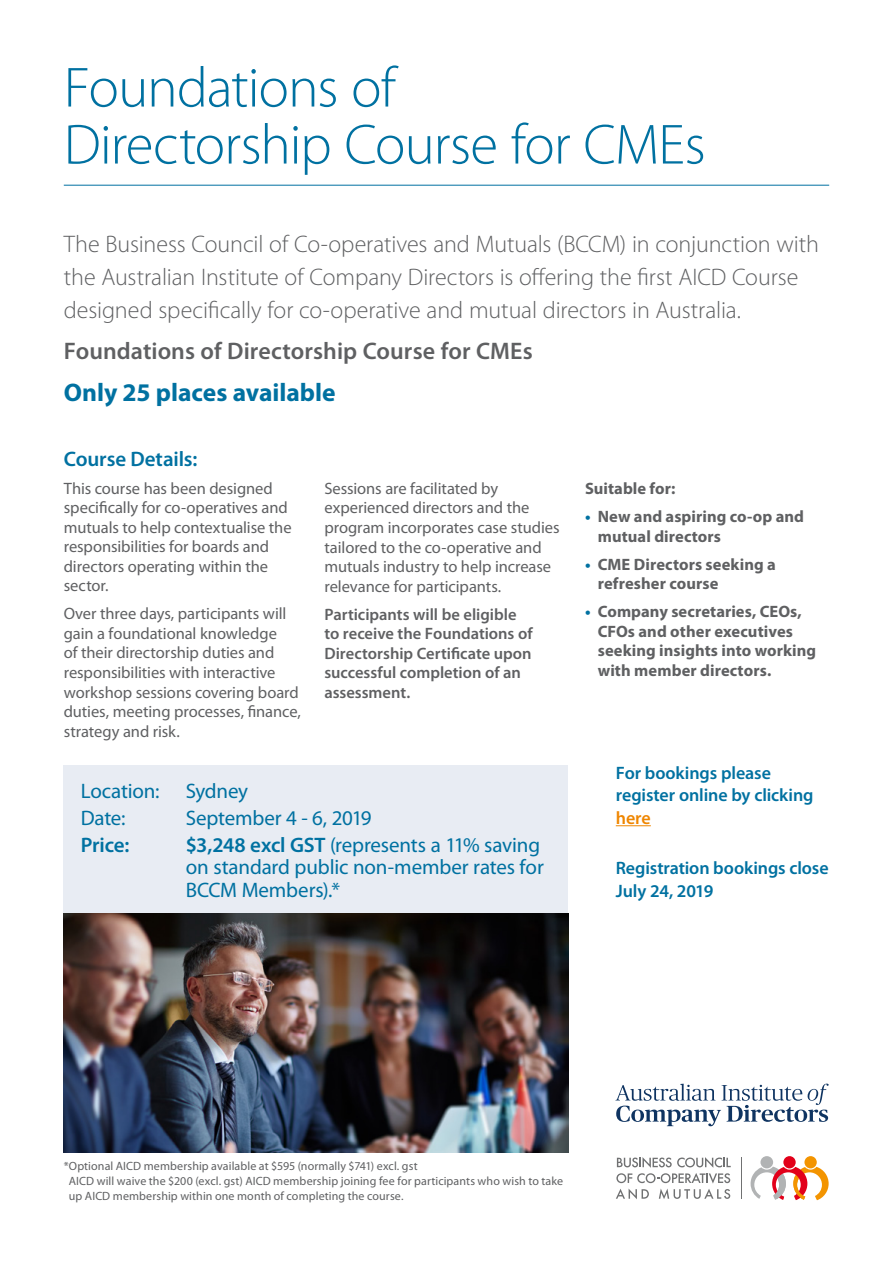
<style>
.page{position:relative;width:893px;height:1263px;background:#fff}
.page>*{position:absolute;margin:0;border:0;box-sizing:border-box;transform-origin:0 0}
.t1{font:300 57px/57px "Myriad Pro";letter-spacing:-.02em;color:#0071a1}
.t2{font:700 25.5px "Myriad Pro";color:#0071a1}
.t3{font:300 24px/33px "Myriad Pro";letter-spacing:-.005em;color:#5f6062}
.t4{font:600 24px "Myriad Pro";letter-spacing:.005em;color:#5f6062}
.t5{font:21px/22.5px "Myriad Pro";letter-spacing:-.01em;color:#0071a1}
.t6{font:600 21px "Myriad Pro";letter-spacing:-.01em;color:#0071a1}
.t7{font:600 18px/22.5px "Myriad Pro";letter-spacing:-.005em;color:#0071a1}
.t8{font:600 18px "Myriad Pro";color:#ef8600}
.t9{font:16.5px/19.5px "Myriad Pro";letter-spacing:-.005em;color:#5f6062}
.t10{font:700 16.5px/19.5px "Myriad Pro";letter-spacing:.005em;color:#5f6062}
.t11{font:600 16.5px/19.5px "Myriad Pro";color:#5f6062}
.t12{font:12px/15px "Myriad Pro";letter-spacing:.01em;color:#5f6062}
.s1{font-weight:600}
.s2{color:#0071a1}
</style>
<div class="page">
<hr style="left:64px;top:185px;width:765px;height:1px;background:#0071a1">
<svg style="left:751px;top:1166px;width:78px;height:34px"></svg>
<div style="left:760px;top:1156px;width:13px;height:12px;background:#b1b3b4;border-radius:50%"></div>
<div style="left:783px;top:1156px;width:13px;height:12px;background:#e2001a;border-radius:50%"></div>
<div style="left:804px;top:1156px;width:13px;height:12px;background:#f39400;border-radius:50%"></div>
<svg style="left:616px;top:1157px;width:115px;height:42px"></svg>
<hr style="left:742px;top:1157px;width:1px;height:42px;background:#707172">
<div style="left:64px;top:765px;width:504px;height:149px;background:#e8ecf3"></div>
<img style="left:64px;top:914px;width:504px;height:238px">
<hr style="left:616px;top:825px;width:35px;height:1px;background:#ef8600">
<svg style="left:615px;top:1084px;width:214px;height:42px"></svg>
<h1 class="t1" style="left:64px;top:60px;width:643px">Foundations of<br>Directorship Course for CMEs</h1>
<h3 class="t3" style="left:64px;top:228px;width:757px">The Business Council of Co-operatives and Mutuals (BCCM) in conjunction with the Australian Institute of Company Directors is offering the first AICD Course designed specifically for co-operative and mutual directors in Australia.</h3>
<h3 class="t4" style="left:64px;top:338px;width:470px">Foundations of Directorship Course for CMEs</h3>
<h2 class="t2" style="left:64px;top:378px;width:273px">Only 25 places available</h2>
<p class="t6" style="left:64px;top:447px;width:135px">Course Details:</p>
<p class="t9" style="left:64px;top:479px;width:229px">This course has been designed specifically for co-operatives and mutuals to help contextualise the responsibilities for boards and directors operating within the sector.</p>
<p class="t9" style="left:64px;top:604px;width:239px">Over three days, participants will gain a foundational knowledge<br>of their directorship duties and responsibilities with interactive workshop sessions covering board duties, meeting processes, finance, strategy and risk.</p>
<p class="t9" style="left:324px;top:479px;width:237px">Sessions are facilitated by experienced directors and the program incorporates case studies tailored to the co-operative and mutuals industry to help increase relevance for participants.</p>
<p class="t11" style="left:324px;top:604px;width:210px">Participants will be eligible to receive the Foundations of<br>Directorship Certificate upon successful completion of an assessment.</p>
<p class="t5" style="left:81px;top:780px;width:80px">Location:</p>
<p class="t5" style="left:186px;top:780px;width:64px">Sydney</p>
<p class="t5" style="left:81px;top:807px;width:46px">Date:</p>
<p class="t5" style="left:186px;top:807px;width:187px">September 4 - 6, 2019</p>
<p class="t6" style="left:81px;top:833px;width:50px">Price:</p>
<p class="t5" style="left:186px;top:834px;width:360px"><span class="s1">$3,248 excl GST</span> (represents a 11% saving on standard public non‑member rates for<br>BCCM Members).*</p>
<p class="t10" style="left:585px;top:479px;width:92px">Suitable for:</p>
<p class="t10" style="left:598px;top:507px;width:208px;text-indent:-13px"><span class="s2">•</span> New and aspiring co-op and mutual directors</p>
<p class="t10" style="left:598px;top:554px;width:180px;text-indent:-13px"><span class="s2">•</span> CME Directors seeking a refresher course</p>
<p class="t10" style="left:598px;top:602px;width:220px;text-indent:-13px"><span class="s2">•</span> Company secretaries, CEOs,<br>CFOs and other executives seeking insights into working with member directors.</p>
<p class="t7" style="left:616px;top:762px;width:199px">For bookings please register online by clicking</p>
<p class="t8" style="left:616px;top:808px;width:37px">here</p>
<p class="t7" style="left:616px;top:857px;width:214px">Registration bookings close<br>July 24, 2019</p>
<p class="t12" style="left:69px;top:1158px;width:496px;text-indent:-5px">*Optional AICD membership available at $595 (normally $741) excl. gst<br>AICD will waive the $200 (excl. gst) AICD membership joining fee for participants who wish to take up AICD membership within one month of completing the course.</p>
</div>
